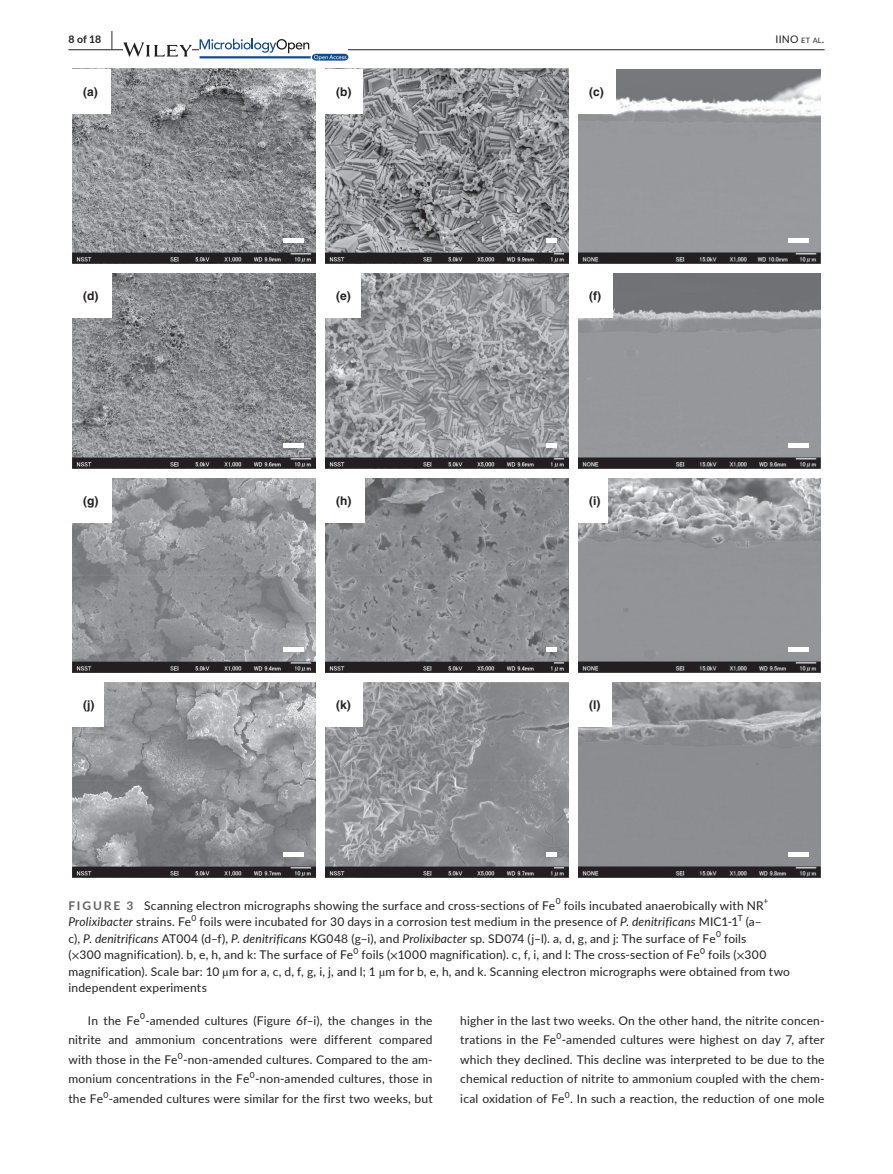
<style>
.page{position:relative;width:893px;height:1174px;background:#fff}
.page>*{position:absolute;margin:0;border:0;box-sizing:border-box;transform-origin:0 0}
.t1{font:12px/19.5px "Lato";letter-spacing:.015em;color:#231f20;text-align:justify}
.t2{font:700 12px "Helvetica";color:#231f20}
.t3{font:italic 12px "Lato";letter-spacing:.015em;color:#231f20}
.t4{font:10.5px "Lato";color:#231f20}
.t5{font:700 10.5px "Lato";color:#231f20}
.t6{font:8.4px "Lato";color:#231f20}
.s1{font-size:19.5px}
.s2{font-size:7.35px}
.s3{font-weight:700;color:#636366}
.s4{font-style:normal}
.s5{font-style:italic}
.s6{font-family:"STIX"}
</style>
<div class="page">
<hr style="left:68px;top:49px;width:756px;height:1px;background:#231f20">
<svg style="left:123px;top:42px;width:69px;height:15px"></svg>
<svg style="left:200px;top:39px;width:148px;height:22px"></svg>
<img style="left:72px;top:69px;width:243px;height:195px">
<img style="left:325px;top:69px;width:243px;height:195px">
<img style="left:72px;top:274px;width:243px;height:194px">
<img style="left:325px;top:274px;width:243px;height:194px">
<img style="left:72px;top:682px;width:243px;height:195px">
<img style="left:325px;top:682px;width:243px;height:195px">
<img style="left:72px;top:478px;width:243px;height:194px">
<img style="left:325px;top:478px;width:243px;height:194px">
<div style="left:72px;top:69px;width:39px;height:44px;background:#fff"></div>
<div style="left:325px;top:69px;width:38px;height:44px;background:#fff"></div>
<div style="left:72px;top:274px;width:40px;height:44px;background:#fff"></div>
<div style="left:325px;top:274px;width:36px;height:44px;background:#fff"></div>
<div style="left:72px;top:478px;width:40px;height:44px;background:#fff"></div>
<div style="left:325px;top:478px;width:40px;height:44px;background:#fff"></div>
<div style="left:72px;top:682px;width:32px;height:45px;background:#fff"></div>
<div style="left:325px;top:682px;width:37px;height:45px;background:#fff"></div>
<img style="left:578px;top:69px;width:243px;height:195px">
<img style="left:578px;top:274px;width:243px;height:194px">
<img style="left:578px;top:478px;width:243px;height:194px">
<img style="left:578px;top:682px;width:243px;height:195px">
<div style="left:578px;top:69px;width:38px;height:44px;background:#fff"></div>
<div style="left:578px;top:274px;width:35px;height:44px;background:#fff"></div>
<div style="left:578px;top:478px;width:30px;height:44px;background:#fff"></div>
<div style="left:578px;top:682px;width:34px;height:45px;background:#fff"></div>
<div style="left:283px;top:238px;width:21px;height:5px;background:#fff"></div>
<div style="left:546px;top:238px;width:10px;height:5px;background:#fff"></div>
<div style="left:789px;top:238px;width:20px;height:5px;background:#fff"></div>
<hr style="left:283px;top:443px;width:21px;height:4px;background:#fff">
<hr style="left:546px;top:443px;width:10px;height:4px;background:#fff">
<hr style="left:789px;top:443px;width:20px;height:4px;background:#fff">
<div style="left:283px;top:647px;width:21px;height:5px;background:#fff"></div>
<div style="left:546px;top:647px;width:10px;height:5px;background:#fff"></div>
<div style="left:789px;top:647px;width:20px;height:5px;background:#fff"></div>
<hr style="left:283px;top:852px;width:21px;height:4px;background:#fff">
<hr style="left:546px;top:852px;width:10px;height:4px;background:#fff">
<hr style="left:789px;top:852px;width:20px;height:4px;background:#fff">
<p class="t5" style="left:68px;top:31px;width:46px">8 of 18 <span class="s1">|</span></p>
<p class="t4" style="left:776px;top:31px;width:50px">IINO <span class="s2">et al</span>.</p>
<p class="t2" style="left:83px;top:84px;width:16px">(a)</p>
<p class="t2" style="left:336px;top:84px;width:17px">(b)</p>
<p class="t2" style="left:589px;top:84px;width:16px">(c)</p>
<p class="t2" style="left:83px;top:289px;width:17px">(d)</p>
<p class="t2" style="left:336px;top:289px;width:16px">(e)</p>
<p class="t2" style="left:589px;top:289px;width:13px">(f)</p>
<p class="t2" style="left:83px;top:493px;width:17px">(g)</p>
<p class="t2" style="left:336px;top:493px;width:17px">(h)</p>
<p class="t2" style="left:589px;top:493px;width:13px">(i)</p>
<p class="t2" style="left:83px;top:698px;width:13px">(j)</p>
<p class="t2" style="left:336px;top:698px;width:16px">(k)</p>
<p class="t2" style="left:589px;top:698px;width:13px">(l)</p>
<p class="t1" style="left:68px;top:895px;width:488px"><span class="s3">FIGURE 3</span> Scanning electron micrographs showing the surface and cross-sections of Fe</p>
<p class="t6" style="left:556px;top:895px;width:6px">0</p>
<p class="t1" style="left:564px;top:895px;width:202px">foils incubated anaerobically with NR</p>
<p class="t6" style="left:763px;top:895px;width:6px">+</p>
<p class="t3" style="left:68px;top:913px;width:124px">Prolixibacter <span class="s4">strains. Fe</span></p>
<p class="t6" style="left:192px;top:911px;width:6px">0</p>
<p class="t1" style="left:200px;top:911px;width:540px">foils were incubated for 30 days in a corrosion test medium in the presence of <span class="s5">P</span>. <span class="s5">denitrificans</span> MIC1-1</p>
<p class="t6" style="left:738px;top:911px;width:6px">T</p>
<p class="t1" style="left:746px;top:911px;width:17px">(a–</p>
<p class="t1" style="left:68px;top:928px;width:649px">c), <span class="s5">P</span>. <span class="s5">denitrificans</span> AT004 (d–f), <span class="s5">P</span>. <span class="s5">denitrificans</span> KG048 (g–i), and <span class="s5">Prolixibacter</span> sp. SD074 (j–l). a, d, g, and j: The surface of Fe</p>
<p class="t6" style="left:716px;top:928px;width:6px">0</p>
<p class="t1" style="left:724px;top:928px;width:24px">foils</p>
<p class="t1" style="left:68px;top:944px;width:286px">(<span class="s6">×</span>300 magnification). b, e, h, and k: The surface of Fe</p>
<p class="t6" style="left:354px;top:944px;width:6px">0</p>
<p class="t1" style="left:362px;top:944px;width:340px">foils (<span class="s6">×</span>1000 magnification). c, f, i, and l: The cross-section of Fe</p>
<p class="t6" style="left:700px;top:944px;width:6px">0</p>
<p class="t1" style="left:68px;top:946px;width:723px;line-height:16.5px;text-align:left;text-indent:640px">foils (<span class="s6">×</span>300 magnification). Scale bar: 10 <span class="s6">µ</span>m for a, c, d, f, g, i, j, and l; 1 <span class="s6">µ</span>m for b, e, h, and k. Scanning electron micrographs were obtained from two independent experiments</p>
<p class="t1" style="left:68px;top:1010px;width:366px;text-indent:19px">In the Fe<sup>0</sup>-amended cultures (Figure 6f–i), the changes in the nitrite and ammonium concentrations were different compared with those in the Fe<sup>0</sup>-non-amended cultures. Compared to the am&shy;monium concentrations in the Fe<sup>0</sup>-non-amended cultures, those in the Fe<sup>0</sup>-amended cultures were similar for the first two weeks, but</p>
<p class="t1" style="left:460px;top:1010px;width:366px">higher in the last two weeks. On the other hand, the nitrite concen&shy;trations in the Fe<sup>0</sup>-amended cultures were highest on day 7, after which they declined. This decline was interpreted to be due to the chemical reduction of nitrite to ammonium coupled with the chem&shy;ical oxidation of Fe<sup>0</sup>. In such a reaction, the reduction of one mole</p>
</div>
